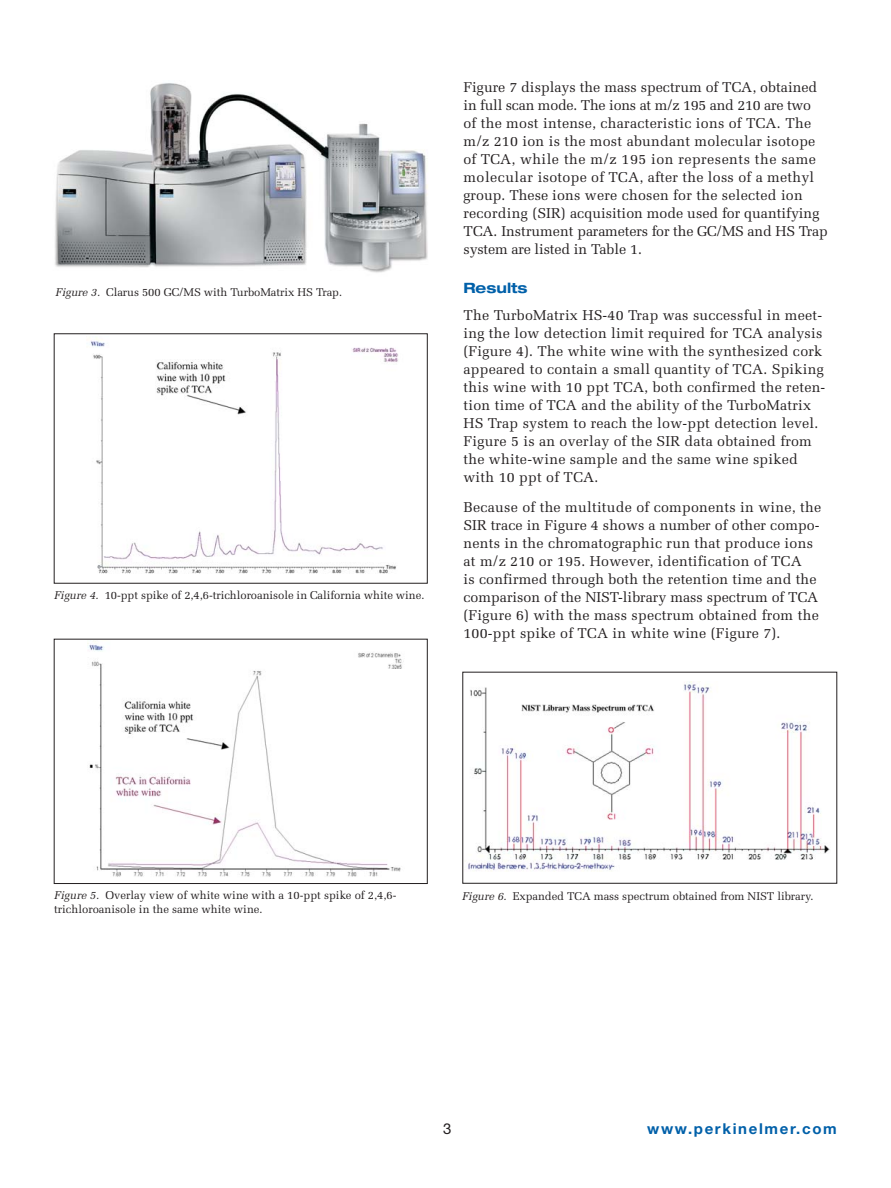
<style>
.page{position:relative;width:891px;height:1188px;background:#fff}
.page>*{position:absolute;margin:0;border:0;box-sizing:border-box;transform-origin:0 0}
.t1{font:700 15px "Helvetica Neue";letter-spacing:.11em;color:#0060a9}
.t2{font:15px "Helvetica Neue";color:#231f20}
.t3{font:14.25px/18px "Melior";letter-spacing:.015em;color:#231f20}
.t4{font:700 expanded 14.25px "Helvetica Neue";color:#0060a9}
.t5{font:11.25px/13.5px "Melior";letter-spacing:-.005em;color:#231f20}
.s1{font-style:italic}
</style>
<div class="page">
<img style="left:55px;top:83px;width:373px;height:190px">
<img style="left:87px;top:641px;width:317px;height:236px">
<div style="left:54px;top:639px;width:373px;height:245px;border:1px solid #231f20"></div>
<img style="left:91px;top:338px;width:307px;height:236px">
<img style="left:468px;top:681px;width:362px;height:191px">
<p class="t5" style="left:56px;top:286px;width:288px"><span class="s1">Figure 3.</span> Clarus 500 GC/MS with TurboMatrix HS Trap.</p>
<p class="t5" style="left:54px;top:589px;width:372px"><span class="s1">Figure 4.</span> 10-ppt spike of 2,4,6-trichloroanisole in California white wine.</p>
<p class="t3" style="left:464px;top:79px;width:366px">Figure 7 displays the mass spectrum of TCA, obtained in full scan mode. The ions at m/z 195 and 210 are two<br>of the most intense, characteristic ions of TCA. The m/z 210 ion is the most abundant molecular isotope of TCA, while the m/z 195 ion represents the same molecular isotope of TCA, after the loss of a methyl group. These ions were chosen for the selected ion recording (SIR) acquisition mode used for quantifying TCA. Instrument parameters for the GC/MS and HS Trap system are listed in Table 1.</p>
<p class="t4" style="left:464px;top:282px;width:66px">Results</p>
<p class="t3" style="left:464px;top:307px;width:363px">The TurboMatrix HS-40 Trap was successful in meet&shy;ing the low detection limit required for TCA analysis (Figure 4). The white wine with the synthesized cork appeared to contain a small quantity of TCA. Spiking this wine with 10 ppt TCA, both confirmed the reten&shy;tion time of TCA and the ability of the TurboMatrix HS Trap system to reach the low-ppt detection level.<br>Figure 5 is an overlay of the SIR data obtained from the white-wine sample and the same wine spiked with 10 ppt of TCA.</p>
<p class="t3" style="left:464px;top:499px;width:359px">Because of the multitude of components in wine, the SIR trace in Figure 4 shows a number of other compo&shy;nents in the chromatographic run that produce ions at m/z 210 or 195. However, identification of TCA<br>is confirmed through both the retention time and the comparison of the NIST-library mass spectrum of TCA (Figure 6) with the mass spectrum obtained from the 100-ppt spike of TCA in white wine (Figure 7).</p>
<p class="t5" style="left:54px;top:890px;width:344px"><span class="s1">Figure 5.</span> Overlay view of white wine with a 10-ppt spike of 2,4,6- trichloroanisole in the same white wine.</p>
<p class="t5" style="left:462px;top:890px;width:353px"><span class="s1">Figure 6.</span> Expanded TCA mass spectrum obtained from NIST library.</p>
<p class="t2" style="left:443px;top:1123px;width:10px">3</p>
<p class="t1" style="left:647px;top:1124px;width:191px">www.perkinelmer.com</p>
</div>
